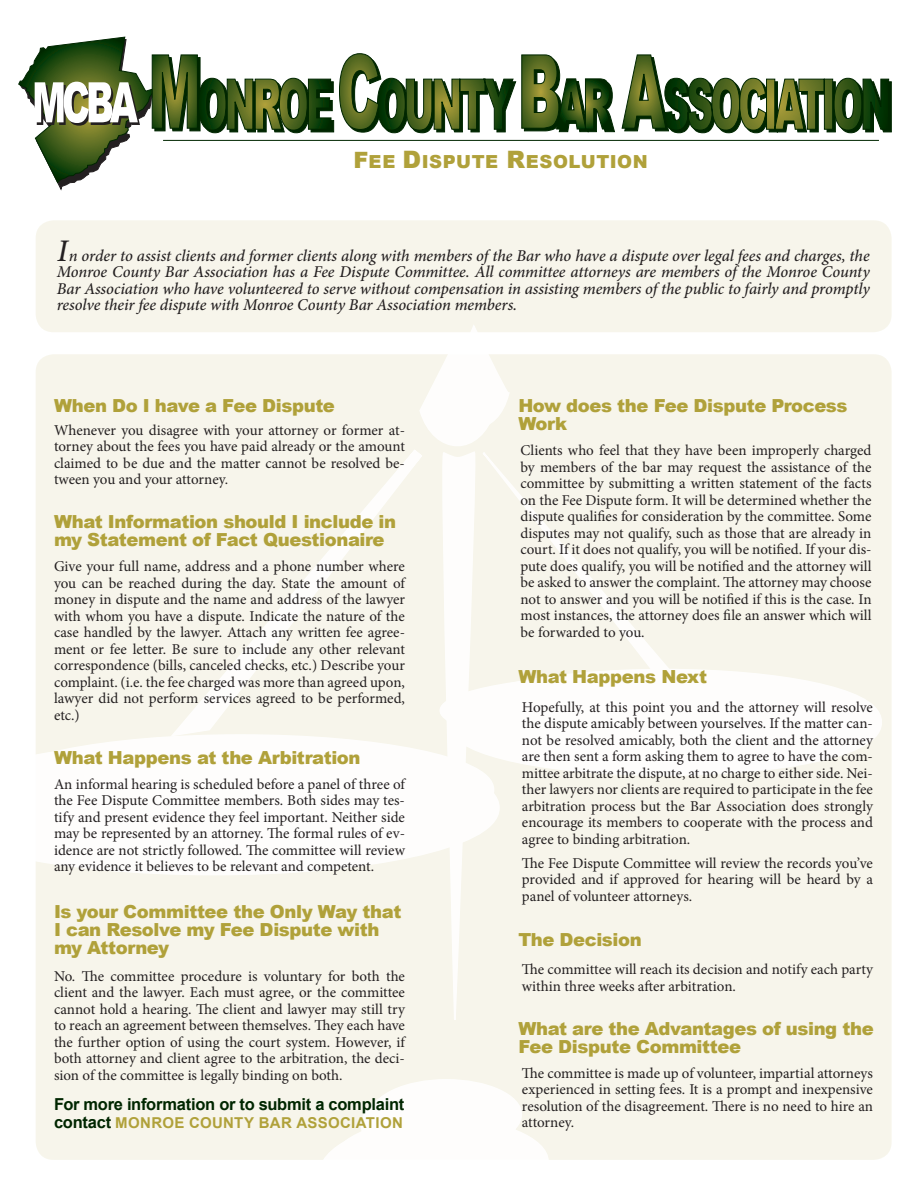
<style>
.page{position:relative;width:918px;height:1188px;background:#fff}
.page>*{position:absolute;margin:0;border:0;box-sizing:border-box;transform-origin:0 0}
.t1{font:italic 500 31.5px "Minion Pro";color:#231f20}
.t2{font:900 18px/18px "Arial";letter-spacing:-.02em;color:#b0a13a}
.t3{font:900 18px "Arial";letter-spacing:.025em;color:#b0a13a}
.t4{font:italic 500 16.5px/16.5px "Minion Pro";letter-spacing:-.01em;color:#231f20;text-align:justify}
.t5{font:700 16.5px "Arial";letter-spacing:-.015em;color:#002600}
.t6{font:15px/16.5px "Minion Pro";color:#231f20;text-align:justify}
.t7{font:700 15px "Arial";letter-spacing:.02em;color:#b0a13a}
.s1{font-size:22.5px}
.s2{font-style:inherit}
.s3{font-size:24px}
.s4{font-size:16.5px;color:#002600}
</style>
<div class="page">
<div style="left:36px;top:354px;width:856px;height:806px;background:#f7f5eb;border-radius:18px"></div>
<div style="left:36px;top:220px;width:856px;height:112px;background:#f7f5eb;border-radius:18px"></div>
<svg style="left:173px;top:325px;width:496px;height:409px"></svg>
<div style="left:458px;top:679px;width:414px;height:87px;background:#fff;border-radius:50%"></div>
<div style="left:448px;top:669px;width:434px;height:107px;border:20px solid #fff;border-radius:50%"></div>
<div style="left:440px;top:675px;width:405px;height:71px;background:#fff;border-radius:50%"></div>
<div style="left:439px;top:674px;width:407px;height:73px;border:2px solid #fff;border-radius:50%"></div>
<svg style="left:323px;top:1117px;width:226px;height:43px"></svg>
<div style="left:362px;top:1084px;width:153px;height:84px;background:#fff;border-radius:50%"></div>
<div style="left:372px;top:1080px;width:149px;height:69px;background:#fff;border-radius:50%"></div>
<div style="left:371px;top:1079px;width:151px;height:71px;border:2px solid #fff;border-radius:50%"></div>
<svg style="left:418px;top:326px;width:97px;height:694px"></svg>
<svg style="left:36px;top:740px;width:464px;height:135px"></svg>
<svg style="left:36px;top:734px;width:458px;height:111px;background:#fdfcfa"></svg>
<svg style="left:621px;top:54px;width:271px;height:79px"></svg>
<svg style="left:18px;top:37px;width:597px;height:154px"></svg>
<hr style="left:163px;top:140px;width:716px;height:1px;background:#002600">
<p class="t3" style="left:353px;top:149px;width:296px"><span class="s1">F</span><span class="s2">EE</span> <span class="s3">D</span>ISPUTE <span class="s3">R</span>ESOLUTION</p>
<h1 class="t1" style="left:57px;top:230px;width:12px">I</h1>
<p class="t4" style="left:57px;top:247px;width:814px;text-indent:12px">n order to assist clients and former clients along with members of the Bar who have a dispute over legal fees and charges, the Monroe County Bar Association has a Fee Dispute Committee. All committee attorneys are members of the Monroe County Bar Association who have volunteered to serve without compensation in assisting members of the public to fairly and promptly resolve their fee dispute with Monroe County Bar Association members.</p>
<p class="t2" style="left:54px;top:396px;width:282px">When Do I have a Fee Dispute</p>
<p class="t2" style="left:518px;top:396px;width:331px">How does the Fee Dispute Process<br>Work</p>
<p class="t6" style="left:54px;top:422px;width:353px">Whenever you disagree with your attorney or former at&shy;torney about the fees you have paid already or the amount claimed to be due and the matter cannot be resolved be&shy;tween you and your attorney.</p>
<p class="t6" style="left:520px;top:442px;width:353px">Clients who feel that they have been improperly charged by members of the bar may request the assistance of the committee by submitting a written statement of the facts on the Fee Dispute form. It will be determined whether the dispute qualifies for consideration by the committee. Some disputes may not qualify, such as those that are already in court. If it does not qualify, you will be notified. If your dis&shy;pute does qualify, you will be notified and the attorney will be asked to answer the complaint. The attorney may choose not to answer and you will be notified if this is the case. In most instances, the attorney does file an answer which will be forwarded to you.</p>
<p class="t2" style="left:54px;top:512px;width:344px">What Information should I include in my Statement of Fact Questionaire</p>
<p class="t6" style="left:54px;top:558px;width:353px">Give your full name, address and a phone number where you can be reached during the day. State the amount of money in dispute and the name and address of the lawyer with whom you have a dispute. Indicate the nature of the case handled by the lawyer. Attach any written fee agree&shy;ment or fee letter. Be sure to include any other relevant correspondence (bills, canceled checks, etc.) Describe your complaint. (i.e. the fee charged was more than agreed upon, lawyer did not perform services agreed to be performed, etc.)</p>
<p class="t2" style="left:518px;top:667px;width:190px">What Happens Next</p>
<p class="t6" style="left:522px;top:699px;width:353px">Hopefully, at this point you and the attorney will resolve the dispute amicably between yourselves. If the matter can&shy;not be resolved amicably, both the client and the attorney are then sent a form asking them to agree to have the com&shy;mittee arbitrate the dispute, at no charge to either side. Nei&shy;ther lawyers nor clients are required to participate in the fee arbitration process but the Bar Association does strongly encourage its members to cooperate with the process and agree to binding arbitration.</p>
<p class="t6" style="left:522px;top:855px;width:353px">The Fee Dispute Committee will review the records you’ve provided and if approved for hearing will be heard by a panel of volunteer attorneys.</p>
<p class="t2" style="left:54px;top:748px;width:308px">What Happens at the Arbitration</p>
<p class="t6" style="left:54px;top:776px;width:353px">An informal hearing is scheduled before a panel of three of the Fee Dispute Committee members. Both sides may tes&shy;tify and present evidence they feel important. Neither side may be represented by an attorney. The formal rules of ev&shy;idence are not strictly followed. The committee will review any evidence it believes to be relevant and competent.</p>
<p class="t2" style="left:54px;top:902px;width:349px">Is your Committee the Only Way that<br>I can Resolve my Fee Dispute with my Attorney</p>
<p class="t2" style="left:518px;top:930px;width:125px">The Decision</p>
<p class="t6" style="left:54px;top:968px;width:353px">No. The committee procedure is voluntary for both the client and the lawyer. Each must agree, or the committee cannot hold a hearing. The client and lawyer may still try to reach an agreement between themselves. They each have the further option of using the court system. However, if both attorney and client agree to the arbitration, the deci&shy;sion of the committee is legally binding on both.</p>
<p class="t5" style="left:54px;top:1094px;width:352px">For more information or to submit a complaint</p>
<p class="t7" style="left:54px;top:1113px;width:350px"><span class="s4">contact</span> MONROE COUNTY BAR ASSOCIATION</p>
<p class="t6" style="left:522px;top:961px;width:352px">The committee will reach its decision and notify each party within three weeks after arbitration.</p>
<p class="t2" style="left:518px;top:1019px;width:357px">What are the Advantages of using the<br>Fee Dispute Committee</p>
<p class="t6" style="left:522px;top:1065px;width:353px">The committee is made up of volunteer, impartial attorneys experienced in setting fees. It is a prompt and inexpensive resolution of the disagreement. There is no need to hire an attorney.</p>
</div>
